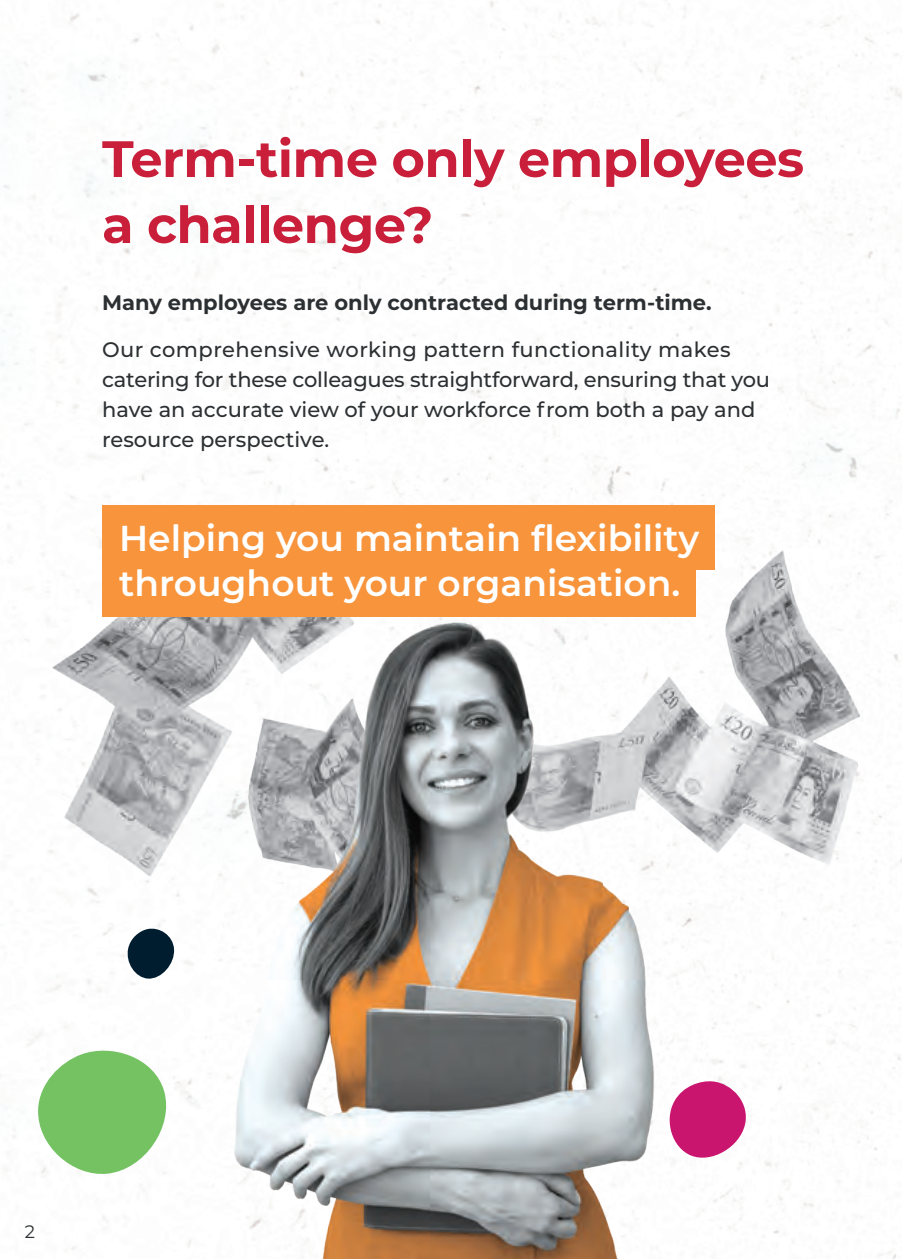
<style>
.page{position:relative;width:902px;height:1259px;background:#fff}
.page>*{position:absolute;margin:0;border:0;box-sizing:border-box;transform-origin:0 0}
.t1{font:700 51px/66px "Montserrat";letter-spacing:-.01em;color:#c91f3a}
.t2{font:600 36px/45px "Montserrat";color:#fff}
.t3{font:500 21px/30px "Montserrat";color:#2c3032}
.t4{font:700 21px "Montserrat";color:#2c3032}
.t5{font:18px "Montserrat";color:#2c3032}
</style>
<div class="page">
<svg style="left:38px;top:1065px;width:24px;height:109px"></svg>
<img style="left:19px;top:466px;width:860px;height:387px">
<div style="left:102px;top:556px;width:593px;height:60px;background:#f7943c"></div>
<div style="left:102px;top:505px;width:612px;height:64px;background:#f7943c"></div>
<img style="left:62px;top:614px;width:839px;height:645px">
<svg style="left:125px;top:926px;width:50px;height:53px"></svg>
<p class="t1" style="left:102px;top:123px;width:703px">Term-time only employees a challenge?</p>
<p class="t4" style="left:102px;top:287px;width:611px">Many employees are only contracted during term-time.</p>
<p class="t3" style="left:102px;top:333px;width:669px">Our comprehensive working pattern functionality makes catering for these colleagues straightforward, ensuring that you have an accurate view of your workforce from both a pay and resource perspective.</p>
<p class="t2" style="left:119px;top:514px;width:581px">Helping you maintain flexibility throughout your organisation.</p>
<p class="t5" style="left:25px;top:1219px;width:12px">2</p>
</div>
